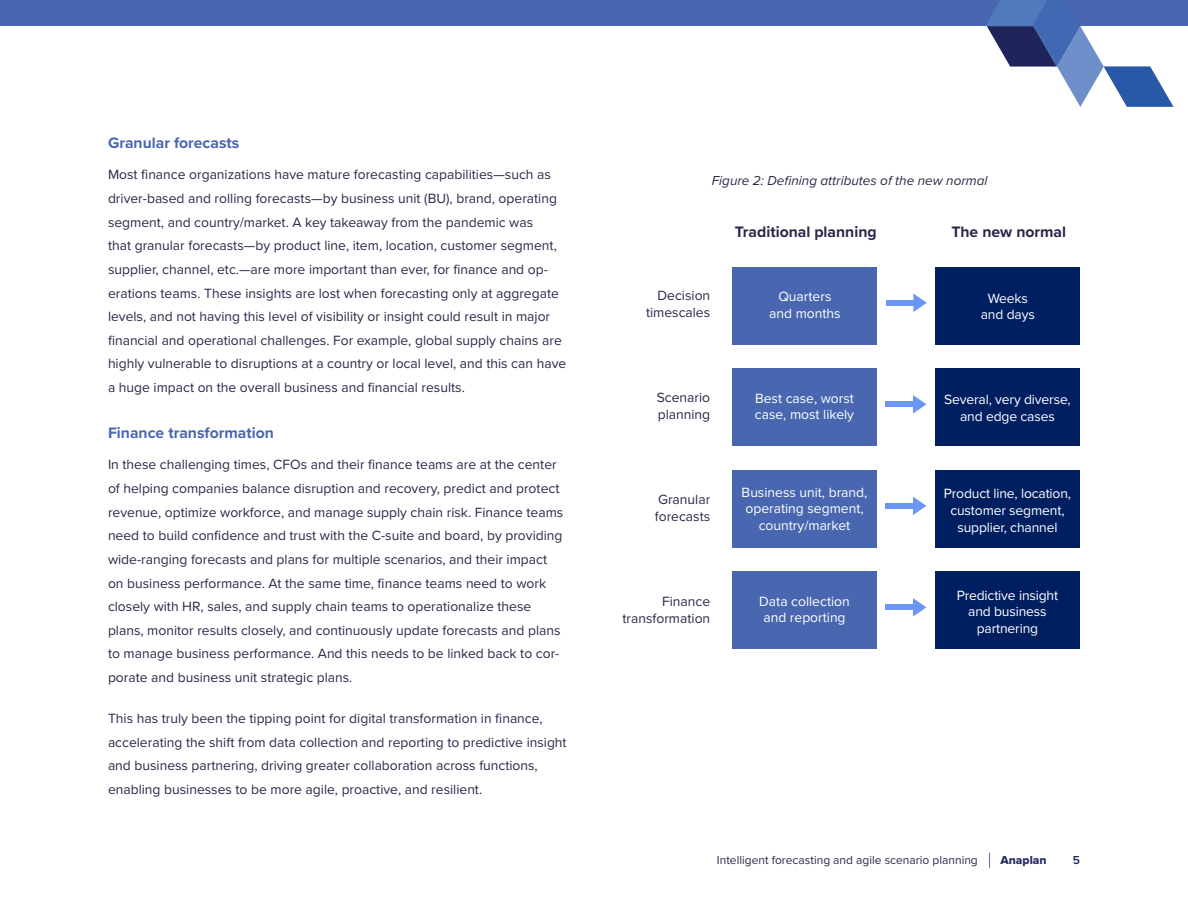
<style>
.page{position:relative;width:1188px;height:918px;background:#fff}
.page>*{position:absolute;margin:0;border:0;box-sizing:border-box;transform-origin:0 0}
.Body_Copy{font:700 15.75px "Proxima Nova";color:#4967b0}
.Body_Copy-2{font:700 15.75px "Proxima Nova";color:#2a284a}
.Body_Copy-3{font:13.8px/23.7px "Proxima Nova";color:#2a284a}
.Body_Copy-4{font:13.8px/16.6px "Proxima Nova";letter-spacing:-.01em;color:#fff;text-align:center}
.Body_Copy-5{font:italic 13.5px "Proxima Nova";color:#2a284a}
.h1_-_title{font:12px "Proxima Nova";color:#2a284a}
.h1_-_title-2{font:12px "Proxima Nova Extrabld";color:#272b62}
.t1{font:600 12px "Proxima Nova";color:#1f255a}
</style>
<div class="page">
<svg style="left:989px;top:853px;width:1px;height:15px"></svg>
<div style="left:0;top:0;width:1188px;height:26px;background:#4967b0"></div>
<svg style="left:985px;top:0;width:189px;height:107px"></svg>
<div style="left:732px;top:572px;width:145px;height:77px;background:#4967b0"></div>
<div style="left:732px;top:470px;width:145px;height:78px;background:#4967b0"></div>
<div style="left:732px;top:368px;width:145px;height:78px;background:#4967b0"></div>
<div style="left:733px;top:267px;width:144px;height:78px;background:#4967b0"></div>
<div style="left:935px;top:572px;width:145px;height:77px;background:#001f61"></div>
<div style="left:935px;top:470px;width:145px;height:78px;background:#001f61"></div>
<div style="left:935px;top:368px;width:145px;height:78px;background:#001f61"></div>
<div style="left:936px;top:267px;width:144px;height:78px;background:#001f61"></div>
<div style="left:886px;top:605px;width:27px;height:5px;background:#6c96f4"></div>
<div style="left:886px;top:503px;width:27px;height:5px;background:#6c96f4"></div>
<div style="left:886px;top:402px;width:27px;height:5px;background:#6c96f4"></div>
<div style="left:886px;top:300px;width:27px;height:5px;background:#6c96f4"></div>
<svg style="left:913px;top:598px;width:13px;height:19px"></svg>
<svg style="left:913px;top:497px;width:13px;height:18px"></svg>
<svg style="left:913px;top:395px;width:13px;height:19px"></svg>
<svg style="left:913px;top:294px;width:14px;height:18px"></svg>
<p class="Body_Copy" style="left:108px;top:131px;width:133px">Granular forecasts</p>
<p class="Body_Copy-3" style="left:108px;top:162px;width:460px">Most finance organizations have mature forecasting capabilities—such as driver-based and rolling forecasts—by business unit (BU), brand, operating segment, and country/market. A key takeaway from the pandemic was<br>that granular forecasts—by product line, item, location, customer segment, supplier, channel, etc.—are more important than ever, for finance and op&shy;erations teams. These insights are lost when forecasting only at aggregate levels, and not having this level of visibility or insight could result in major financial and operational challenges. For example, global supply chains are highly vulnerable to disruptions at a country or local level, and this can have a huge impact on the overall business and financial results.</p>
<p class="Body_Copy" style="left:108px;top:421px;width:167px">Finance transformation</p>
<p class="Body_Copy-3" style="left:108px;top:452px;width:457px">In these challenging times, CFOs and their finance teams are at the center of helping companies balance disruption and recovery, predict and protect revenue, optimize workforce, and manage supply chain risk. Finance teams need to build confidence and trust with the C-suite and board, by providing wide-ranging forecasts and plans for multiple scenarios, and their impact on business performance. At the same time, finance teams need to work closely with HR, sales, and supply chain teams to operationalize these plans, monitor results closely, and continuously update forecasts and plans to manage business performance. And this needs to be linked back to cor&shy;porate and business unit strategic plans.</p>
<p class="Body_Copy-3" style="left:108px;top:706px;width:460px">This has truly been the tipping point for digital transformation in finance, accelerating the shift from data collection and reporting to predictive insight and business partnering, driving greater collaboration across functions, enabling businesses to be more agile, proactive, and resilient.</p>
<p class="Body_Copy-5" style="left:712px;top:171px;width:277px">Figure 2: Defining attributes of the new normal</p>
<p class="Body_Copy-3" style="left:646px;top:287px;width:66px;line-height:16.6px;text-align:right">Decision timescales</p>
<p class="Body_Copy-2" style="left:735px;top:220px;width:143px">Traditional planning</p>
<p class="Body_Copy-2" style="left:951px;top:220px;width:116px">The new normal</p>
<p class="Body_Copy-4" style="left:769px;top:287px;width:73px">Quarters and months</p>
<p class="Body_Copy-4" style="left:981px;top:289px;width:56px">Weeks and days</p>
<p class="Body_Copy-3" style="left:657px;top:389px;width:55px;line-height:16.6px">Scenario planning</p>
<p class="Body_Copy-3" style="left:655px;top:491px;width:57px;line-height:16.6px">Granular forecasts</p>
<p class="Body_Copy-4" style="left:755px;top:389px;width:101px;text-align:left">Best case, worst case, most likely</p>
<p class="Body_Copy-4" style="left:742px;top:483px;width:127px">Business unit, brand, operating segment, country/market</p>
<p class="Body_Copy-4" style="left:944px;top:391px;width:128px">Several, very diverse, and edge cases</p>
<p class="Body_Copy-4" style="left:944px;top:485px;width:129px">Product line, location, customer segment, supplier, channel</p>
<p class="Body_Copy-3" style="left:622px;top:593px;width:89px;line-height:16.6px;text-align:right">Finance transformation</p>
<p class="Body_Copy-4" style="left:759px;top:592px;width:92px">Data collection and reporting</p>
<p class="Body_Copy-4" style="left:957px;top:586px;width:103px">Predictive insight and business partnering</p>
<p class="h1_-_title" style="left:717px;top:851px;width:262px">Intelligent forecasting and agile scenario planning</p>
<p class="h1_-_title-2" style="left:1000px;top:851px;width:48px">Anaplan</p>
<p class="t1" style="left:1073px;top:851px;width:9px">5</p>
</div>
